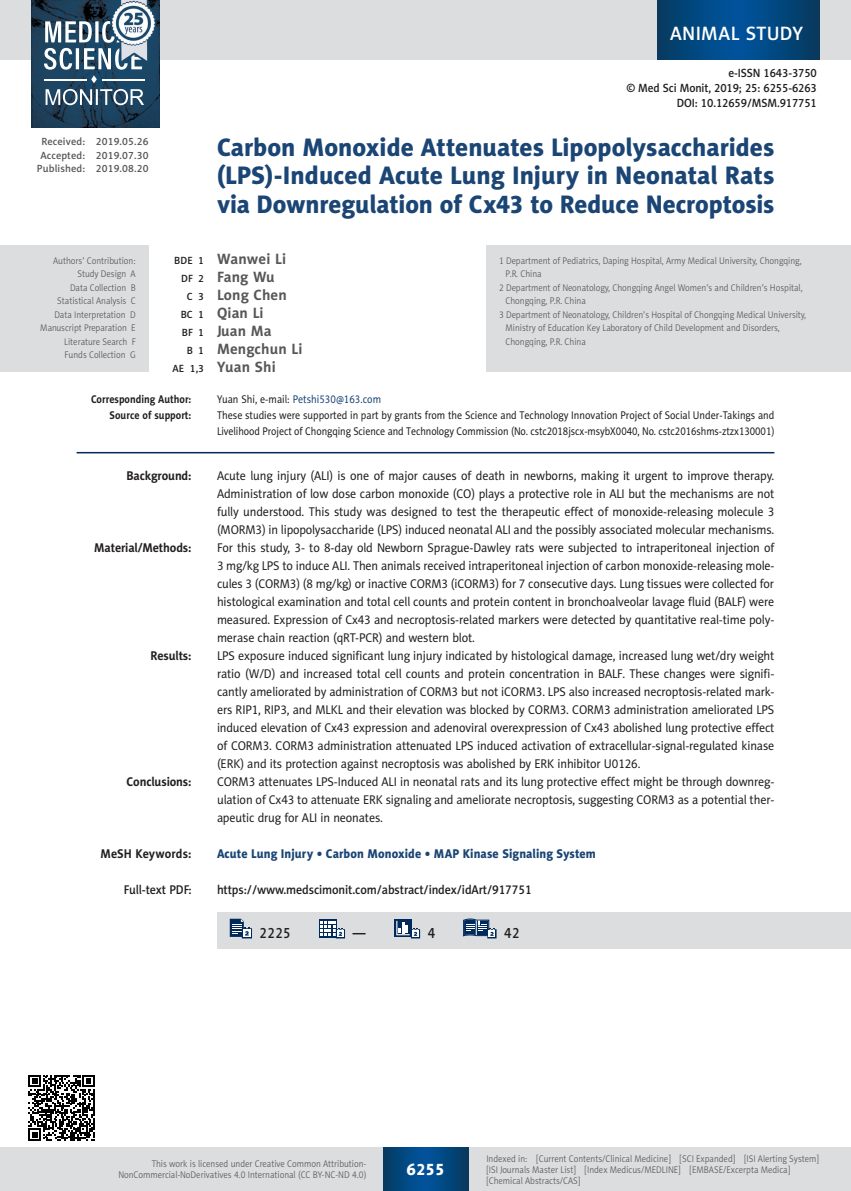
<style>
.page{position:relative;width:851px;height:1191px;background:#fff}
.page>*{position:absolute;margin:0;border:0;box-sizing:border-box;transform-origin:0 0}
.MSM_Tytul{font:25.5px/28.5px "Naomi Sans EFN Heavy";letter-spacing:-.005em;color:#1a4574;text-align:justify}
.t1{font:19.5px "Naomi Sans EFN Medium";letter-spacing:.015em;color:#fff}
.t2{font:16.5px "Naomi Sans EFN Heavy";color:#fff}
.MSM_Autorzy{font:700 15px "Naomi Sans EFN";letter-spacing:.01em;color:#57585a}
.MSM_dane{font:15px "Naomi Sans EFN Medium";letter-spacing:.03em;color:#231f20;scale:.9 1}
.MSM_Summary_body{font:12.75px/18px "Naomi Sans EFN";letter-spacing:-.01em;color:#231f20;text-align:justify;scale:.95 1}
.MSM_full_text_pdf{font:12.75px "Naomi Sans EFN Medium";letter-spacing:-.01em;color:#231f20;scale:.95 1}
.MSM_keywords{font:12.75px "Naomi Sans EFN Heavy";letter-spacing:.005em;color:#1a4574;scale:.95 1}
.MSM_Summary_body-2{font:700 12.75px "Naomi Sans EFN";letter-spacing:-.01em;color:#231f20;scale:.95 1}
.MSM_keywords-2{font:700 12.75px "Naomi Sans EFN";letter-spacing:.005em;color:#231f20;scale:.95 1}
.MSM_full_text_pdf-2{font:12px "Naomi Sans EFN Medium";letter-spacing:-.01em;color:#231f20;scale:.95 1}
.MSM_Support{font:11.25px/15.8px "Naomi Sans EFN";letter-spacing:-.005em;color:#231f20;scale:.9 1}
.MSM_Adres{font:11.25px "Naomi Sans EFN";color:#1a4574;scale:.9 1}
.MSM_Adres-2{font:700 11.25px "Naomi Sans EFN";color:#231f20;scale:.9 1}
.MSM_Support-2{font:700 11.25px "Naomi Sans EFN";color:#231f20;scale:.9 1}
.t3{font:10.5px "Naomi Sans EFN Medium";letter-spacing:.01em;color:#57585a}
.MSM_Afiliacja{font:9.75px/13.5px "Naomi Sans EFN Light";color:#57585a;scale:.9 1}
.s1{font-family:"Naomi Sans EFN Medium";font-weight:400;font-size:10.5px;color:#231f20}
.s2{color:#231f20}
</style>
<div class="page">
<div style="left:217px;top:912px;width:633px;height:36px;background:#dcdddf"></div>
<svg style="left:230px;top:918px;width:22px;height:20px"></svg>
<div style="left:319px;top:919px;width:17px;height:18px;background:#00295c"></div>
<svg style="left:320px;top:920px;width:25px;height:18px"></svg>
<div style="left:394px;top:919px;width:18px;height:18px;background:#00295c"></div>
<svg style="left:396px;top:921px;width:24px;height:17px"></svg>
<svg style="left:463px;top:918px;width:33px;height:20px"></svg>
<hr style="left:77px;top:452px;width:697px;height:1px;background:#00295c">
<div style="left:0;top:246px;width:148px;height:126px;background:#dcdddf"></div>
<div style="left:486px;top:246px;width:364px;height:126px;background:#dcdddf"></div>
<svg style="left:28px;top:1075px;width:67px;height:66px"></svg>
<div style="left:0;top:1148px;width:850px;height:43px;background:#dcdddf"></div>
<svg style="left:383px;top:1147px;width:85px;height:43px;background:#02477e"></svg>
<div style="left:0;top:0;width:850px;height:60px;background:#dcdddf"></div>
<img style="left:32px;top:0;width:127px;height:128px">
<img style="left:44px;top:21px;width:100px;height:49px">
<img style="left:45px;top:79px;width:41px;height:1px">
<img style="left:103px;top:79px;width:41px;height:1px">
<svg style="left:91px;top:75px;width:6px;height:8px"></svg>
<img style="left:46px;top:89px;width:98px;height:16px">
<svg style="left:657px;top:0;width:162px;height:60px;background:#02477e"></svg>
<h2 class="t1" style="left:670px;top:22px;width:134px">ANIMAL STUDY</h2>
<p class="MSM_full_text_pdf-2" style="left:728px;top:66px;width:95px">e-ISSN 1643-3750</p>
<p class="MSM_full_text_pdf-2" style="left:626px;top:81px;width:202px">© Med Sci Monit, 2019; 25: 6255-6263</p>
<p class="MSM_full_text_pdf-2" style="left:676px;top:96px;width:149px">DOI: 10.12659/MSM.917751</p>
<p class="MSM_Tytul" style="left:217px;top:132px;width:559px">Carbon Monoxide Attenuates Lipopolysaccharides (LPS)-Induced Acute Lung Injury in Neonatal Rats via Downregulation of Cx43 to Reduce Necroptosis</p>
<p class="MSM_Autorzy" style="left:174px;top:250px;width:113px"><span class="s1">BDE 1</span> Wanwei Li</p>
<p class="MSM_Autorzy" style="left:181px;top:268px;width:95px"><span class="s1">DF 2</span> Fang Wu</p>
<p class="MSM_Autorzy" style="left:187px;top:286px;width:101px"><span class="s1">C 3</span> Long Chen</p>
<p class="MSM_Autorzy" style="left:181px;top:304px;width:84px"><span class="s1">BC 1</span> Qian Li</p>
<p class="MSM_Autorzy" style="left:182px;top:322px;width:91px"><span class="s1">BF 1</span> Juan Ma</p>
<p class="MSM_Autorzy" style="left:187px;top:340px;width:117px"><span class="s1">B 1</span> Mengchun Li</p>
<p class="MSM_Autorzy" style="left:172px;top:358px;width:105px"><span class="s1">AE 1,3</span> Yuan Shi</p>
<p class="MSM_Adres-2" style="left:91px;top:393px;width:113px">Corresponding Author:</p>
<p class="MSM_Adres" style="left:217px;top:393px;width:184px"><span class="s2">Yuan Shi, e-mail:</span> Petshi530@163.com</p>
<p class="MSM_Support-2" style="left:110px;top:409px;width:92px">Source of support:</p>
<p class="MSM_Support" style="left:217px;top:407px;width:621px">These studies were supported in part by grants from the Science and Technology Innovation Project of Social Under-Takings and<br>Livelihood Project of Chongqing Science and Technology Commission (No. cstc2018jscx-msybX0040, No. cstc2016shms-ztzx130001)</p>
<p class="MSM_Summary_body-2" style="left:126px;top:468px;width:70px">Background:</p>
<p class="MSM_Summary_body" style="left:217px;top:467px;width:588px">Acute lung injury (ALI) is one of major causes of death in newborns, making it urgent to improve therapy.<br>Administration of low dose carbon monoxide (CO) plays a protective role in ALI but the mechanisms are not fully understood. This study was designed to test the therapeutic effect of monoxide-releasing molecule 3 (MORM3) in lipopolysaccharide (LPS) induced neonatal ALI and the possibly associated molecular mechanisms.</p>
<p class="MSM_Summary_body-2" style="left:94px;top:540px;width:104px">Material/Methods:</p>
<p class="MSM_Summary_body" style="left:217px;top:539px;width:588px">For this study, 3- to 8-day old Newborn Sprague-Dawley rats were subjected to intraperitoneal injection of 3 mg/kg LPS to induce ALI. Then animals received intraperitoneal injection of carbon monoxide-releasing mole&shy;cules 3 (CORM3) (8 mg/kg) or inactive CORM3 (iCORM3) for 7 consecutive days. Lung tissues were collected for histological examination and total cell counts and protein content in bronchoalveolar lavage fluid (BALF) were measured. Expression of Cx43 and necroptosis-related markers were detected by quantitative real-time poly&shy;merase chain reaction (qRT-PCR) and western blot.</p>
<p class="MSM_Summary_body-2" style="left:150px;top:648px;width:45px">Results:</p>
<p class="MSM_Summary_body" style="left:217px;top:647px;width:588px">LPS exposure induced significant lung injury indicated by histological damage, increased lung wet/dry weight ratio (W/D) and increased total cell counts and protein concentration in BALF. These changes were signifi&shy;cantly ameliorated by administration of CORM3 but not iCORM3. LPS also increased necroptosis-related mark&shy;ers RIP1, RIP3, and MLKL and their elevation was blocked by CORM3. CORM3 administration ameliorated LPS induced elevation of Cx43 expression and adenoviral overexpression of Cx43 abolished lung protective effect of CORM3. CORM3 administration attenuated LPS induced activation of extracellular-signal-regulated kinase (ERK) and its protection against necroptosis was abolished by ERK inhibitor U0126.</p>
<p class="MSM_Summary_body-2" style="left:127px;top:774px;width:70px">Conclusions:</p>
<p class="MSM_Summary_body" style="left:217px;top:773px;width:588px">CORM3 attenuates LPS-Induced ALI in neonatal rats and its lung protective effect might be through downreg&shy;ulation of Cx43 to attenuate ERK signaling and ameliorate necroptosis, suggesting CORM3 as a potential ther&shy;apeutic drug for ALI in neonates.</p>
<p class="MSM_keywords-2" style="left:100px;top:846px;width:97px">MeSH Keywords:</p>
<p class="MSM_keywords" style="left:217px;top:846px;width:400px">Acute Lung Injury • Carbon Monoxide • MAP Kinase Signaling System</p>
<p class="MSM_full_text_pdf" style="left:124px;top:882px;width:73px">Full-text PDF:</p>
<p class="MSM_full_text_pdf" style="left:217px;top:882px;width:333px">https://www.medscimonit.com/abstract/index/idArt/917751</p>
<p class="t3" style="left:41px;top:136px;width:109px">Received: 2019.05.26</p>
<p class="t3" style="left:40px;top:149px;width:110px">Accepted: 2019.07.30</p>
<p class="t3" style="left:37px;top:163px;width:113px">Published: 2019.08.20</p>
<p class="MSM_Afiliacja" style="left:53px;top:254px;width:93px">Authors’ Contribution:</p>
<p class="MSM_Afiliacja" style="left:77px;top:267px;width:66px">Study Design A</p>
<p class="MSM_Afiliacja" style="left:70px;top:281px;width:74px">Data Collection B</p>
<p class="MSM_Afiliacja" style="left:57px;top:294px;width:89px">Statistical Analysis C</p>
<p class="MSM_Afiliacja" style="left:54px;top:308px;width:92px">Data Interpretation D</p>
<p class="MSM_Afiliacja" style="left:40px;top:321px;width:107px">Manuscript Preparation E</p>
<p class="MSM_Afiliacja" style="left:64px;top:335px;width:81px">Literature Search F</p>
<p class="MSM_Afiliacja" style="left:65px;top:348px;width:80px">Funds Collection G</p>
<p class="MSM_Afiliacja" style="left:505px;top:254px;width:330px;text-indent:-6px">1 Department of Pediatrics, Daping Hospital, Army Medical University, Chongqing,<br>P.R. China</p>
<p class="MSM_Afiliacja" style="left:505px;top:281px;width:332px;text-indent:-6px">2 Department of Neonatology, Chongqing Angel Women’s and Children’s Hospital,<br>Chongqing, P.R. China</p>
<p class="MSM_Afiliacja" style="left:505px;top:308px;width:335px;text-indent:-6px">3 Department of Neonatology, Children’s Hospital of Chongqing Medical University,<br>Ministry of Education Key Laboratory of Child Development and Disorders,<br>Chongqing, P.R. China</p>
<p class="MSM_dane" style="left:259px;top:924px;width:36px">2225</p>
<p class="MSM_dane" style="left:352px;top:924px;width:16px">—</p>
<p class="MSM_dane" style="left:427px;top:924px;width:10px">4</p>
<p class="MSM_dane" style="left:504px;top:924px;width:19px">42</p>
<p class="MSM_Afiliacja" style="left:118px;top:1158px;width:277px;line-height:11.2px;text-align:right">This work is licensed under Creative Common Attribution-<br>NonCommercial-NoDerivatives 4.0 International (CC BY-NC-ND 4.0)</p>
<p class="t2" style="left:406px;top:1159px;width:40px">6255</p>
<p class="MSM_Afiliacja" style="left:486px;top:1152px;width:371px;line-height:11.2px">Indexed in: [Current Contents/Clinical Medicine] [SCI Expanded] [ISI Alerting System] [ISI Journals Master List] [Index Medicus/MEDLINE] [EMBASE/Excerpta Medica] [Chemical Abstracts/CAS]</p>
</div>
